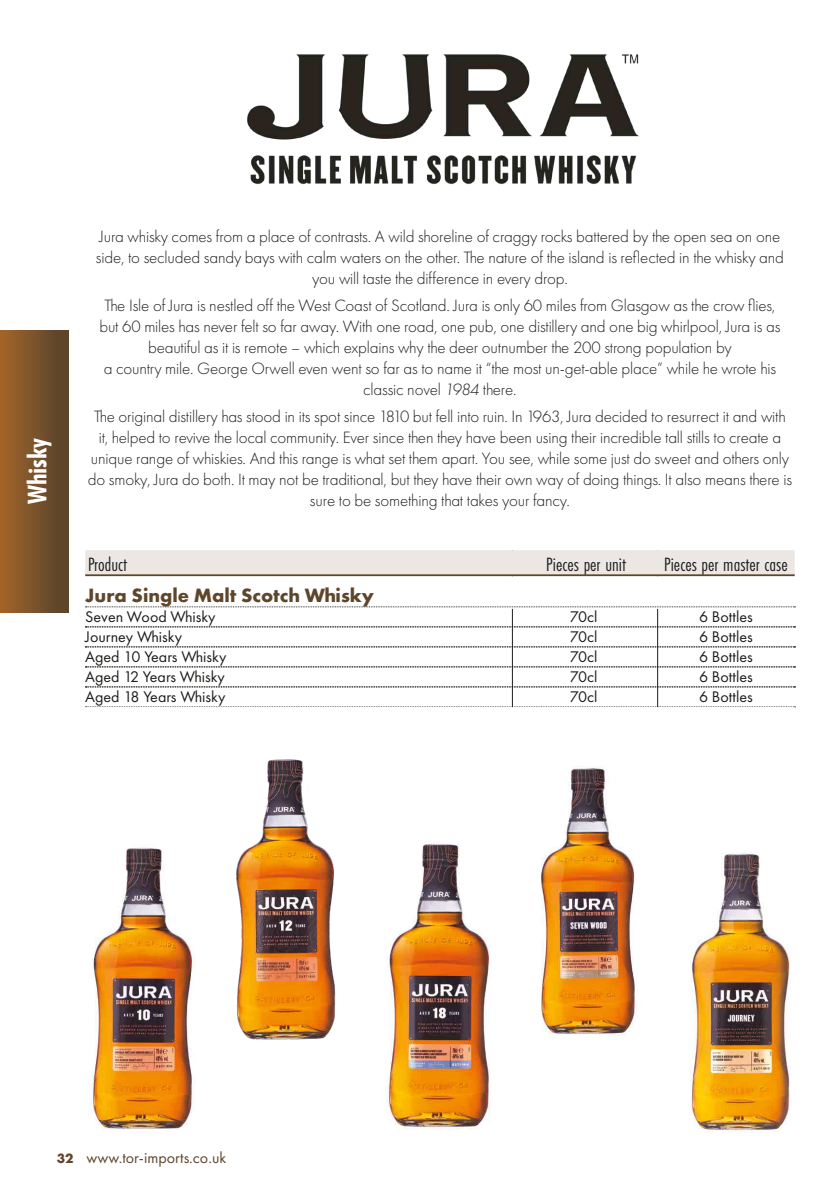
<style>
.page{position:relative;width:840px;height:1191px;background:#fff}
.page>*{position:absolute;margin:0;border:0;box-sizing:border-box;transform-origin:0 0}
.t1{font:700 condensed 26px "Futura BT";color:#fff}
.t2{font:20px "Futura PT Cond";color:#1d1d1b}
.t3{font:700 20px "Futura PT";color:#5f462b}
.t4{font:300 17px/21px "Futura PT";letter-spacing:-.01em;color:#1d1d1b;text-align:center}
.t5{font:16px "Futura PT";color:#1d1d1b}
.t6{font:16px "Futura PT";color:#5f462b}
.s1{font-style:italic}
.s2{font-weight:700;font-size:14px}
</style>
<div class="page">
<div style="left:0;top:331px;width:68px;height:281px;background:linear-gradient(to right,#a36429,#57432c)"></div>
<img style="left:87px;top:847px;width:108px;height:283px">
<img style="left:236px;top:759px;width:100px;height:281px">
<img style="left:388px;top:844px;width:103px;height:286px">
<img style="left:541px;top:766px;width:94px;height:270px">
<img style="left:690px;top:852px;width:101px;height:279px">
<img style="left:247px;top:54px;width:392px;height:131px">
<hr style="left:511px;top:550px;width:1px;height:158px;background:#1d1d1b">
<hr style="left:657px;top:550px;width:1px;height:158px;background:#1d1d1b">
<div style="left:85px;top:550px;width:709px;height:26px;background:#ece7e3"></div>
<hr style="left:85px;top:574px;width:709px;height:2px;background:#5f462b">
<div style="left:85px;top:576px;width:709px;height:33px;background:#fff"></div>
<svg style="left:85px;top:606px;width:710px;height:1px"></svg>
<svg style="left:85px;top:626px;width:710px;height:1px"></svg>
<svg style="left:85px;top:646px;width:710px;height:1px"></svg>
<svg style="left:85px;top:666px;width:710px;height:1px"></svg>
<svg style="left:85px;top:686px;width:710px;height:1px"></svg>
<svg style="left:85px;top:706px;width:710px;height:1px"></svg>
<h1 class="t1" style="left:21px;top:504px;width:68px;rotate:-90deg">Whisky</h1>
<p class="t4" style="left:96px;top:226px;width:689px">Jura whisky comes from a place of contrasts. A wild shoreline of craggy rocks battered by the open sea on one side, to secluded sandy bays with calm waters on the other. The nature of the island is reflected in the whisky and you will taste the difference in every drop.</p>
<p class="t4" style="left:99px;top:295px;width:682px">The Isle of Jura is nestled off the West Coast of Scotland. Jura is only 60 miles from Glasgow as the crow flies, but 60 miles has never felt so far away. With one road, one pub, one distillery and one big whirlpool, Jura is as beautiful as it is remote – which explains why the deer outnumber the 200 strong population by<br>a country mile. George Orwell even went so far as to name it “the most un-get-able place” while he wrote his classic novel <span class="s1">1984</span> there.</p>
<p class="t4" style="left:88px;top:405px;width:705px">The original distillery has stood in its spot since 1810 but fell into ruin. In 1963, Jura decided to resurrect it and with it, helped to revive the local community. Ever since then they have been using their incredible tall stills to create a unique range of whiskies. And this range is what set them apart. You see, while some just do sweet and others only do smoky, Jura do both. It may not be traditional, but they have their own way of doing things. It also means there is sure to be something that takes your fancy.</p>
<p class="t2" style="left:88px;top:552px;width:41px">Product</p>
<p class="t2" style="left:546px;top:552px;width:81px">Pieces per unit</p>
<p class="t2" style="left:663px;top:552px;width:125px">Pieces per master case</p>
<p class="t3" style="left:85px;top:582px;width:290px">Jura Single Malt Scotch Whisky</p>
<p class="t5" style="left:85px;top:607px;width:132px">Seven Wood Whisky</p>
<p class="t5" style="left:569px;top:607px;width:29px">70cl</p>
<p class="t5" style="left:698px;top:607px;width:55px">6 Bottles</p>
<p class="t5" style="left:85px;top:627px;width:98px">Journey Whisky</p>
<p class="t5" style="left:569px;top:627px;width:29px">70cl</p>
<p class="t5" style="left:698px;top:627px;width:55px">6 Bottles</p>
<p class="t5" style="left:85px;top:647px;width:143px">Aged 10 Years Whisky</p>
<p class="t5" style="left:569px;top:647px;width:29px">70cl</p>
<p class="t5" style="left:698px;top:647px;width:55px">6 Bottles</p>
<p class="t5" style="left:85px;top:667px;width:141px">Aged 12 Years Whisky</p>
<p class="t5" style="left:569px;top:667px;width:29px">70cl</p>
<p class="t5" style="left:698px;top:667px;width:55px">6 Bottles</p>
<p class="t5" style="left:85px;top:687px;width:142px">Aged 18 Years Whisky</p>
<p class="t5" style="left:569px;top:687px;width:29px">70cl</p>
<p class="t5" style="left:698px;top:687px;width:55px">6 Bottles</p>
<p class="t6" style="left:57px;top:1147px;width:171px"><span class="s2">32</span> www.tor-imports.co.uk</p>
</div>
